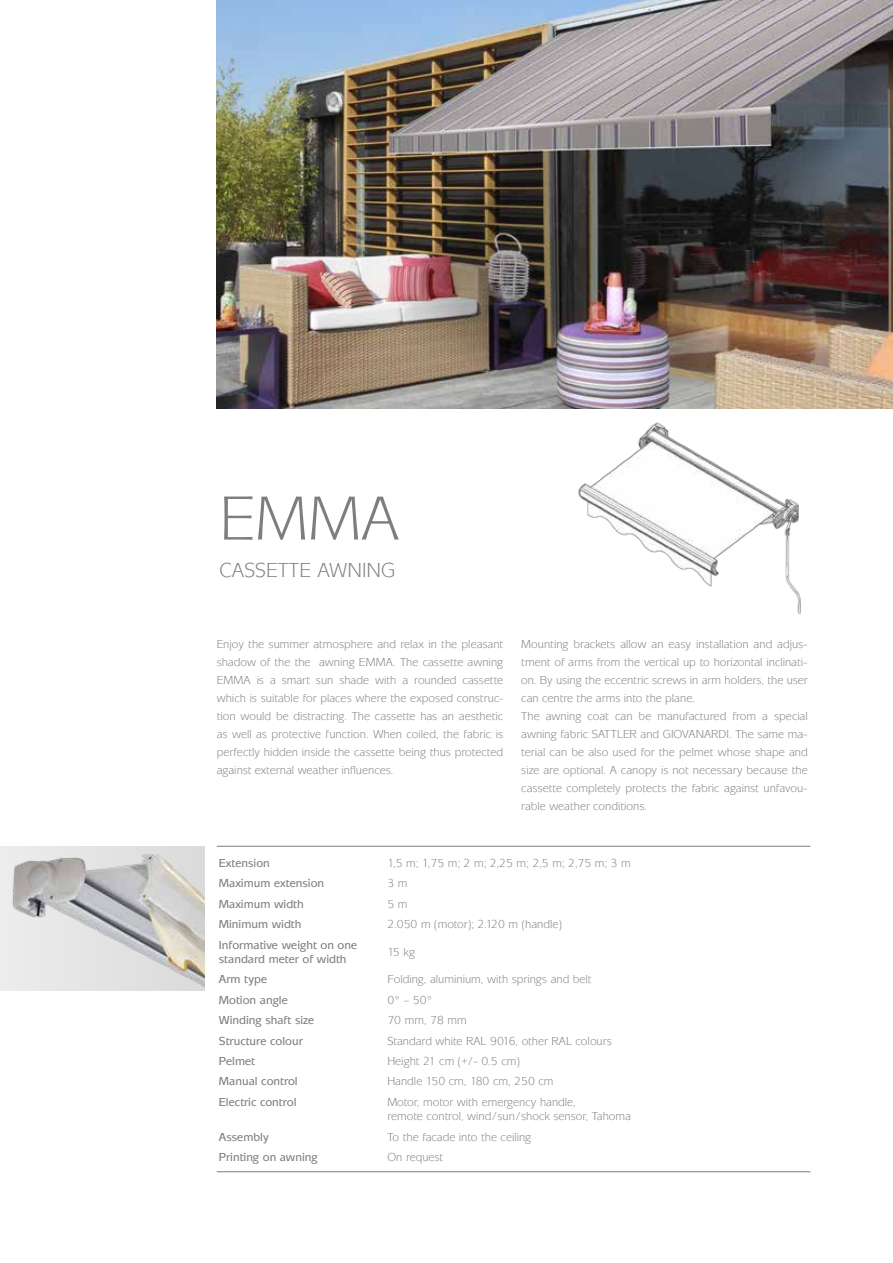
<style>
.page{position:relative;width:893px;height:1263px;background:#fff}
.page>*{position:absolute;margin:0;border:0;box-sizing:border-box;transform-origin:0 0}
.t1{font:64.5px "Mixage Itc TOT";color:#7e7e7d}
.t2{font:21px "Mixage Itc TOT";color:#7e7e7d}
.t3{font:12px/18px "Mixage Itc TOT";color:#7c7b7b}
.t4{font:500 12px/14.4px "Mixage Itc TOT";color:#7c7b7b}
</style>
<div class="page">
<hr style="left:217px;top:846px;width:593px;height:1px;background:#7e7e7d">
<hr style="left:217px;top:1171px;width:593px;height:1px;background:#7e7e7d">
<img style="left:217px;top:0;width:676px;height:408px">
<img style="left:0;top:846px;width:204px;height:145px">
<img style="left:578px;top:422px;width:223px;height:192px">
<h1 class="t1" style="left:219px;top:483px;width:181px">EMMA</h1>
<h2 class="t2" style="left:219px;top:558px;width:178px">CASSETTE AWNING</h2>
<p class="t3" style="left:217px;top:635px;width:288px;text-align:justify">Enjoy the summer atmosphere and relax in the pleasant shadow of the the awning EMMA. The cassette awning EMMA is a smart sun shade with a rounded cassette which is suitable for places where the exposed construc&shy;tion would be distracting. The cassette has an aesthetic as well as protective function. When coiled, the fabric is perfectly hidden inside the cassette being thus protected against external weather influences.</p>
<p class="t3" style="left:521px;top:635px;width:288px">Mounting brackets allow an easy installation and adjus&shy;tment of arms from the vertical up to horizontal inclinati&shy;on. By using the eccentric screws in arm holders, the user can centre the arms into the plane.<br>The awning coat can be manufactured from a special awning fabric SATTLER and GIOVANARDI. The same ma&shy;terial can be also used for the pelmet whose shape and size are optional. A canopy is not necessary because the cassette completely protects the fabric against unfavou&shy;rable weather conditions.</p>
<p class="t4" style="left:219px;top:856px;width:52px">Extension</p>
<p class="t3" style="left:387px;top:854px;width:245px">1,5 m; 1,75 m; 2 m; 2,25 m; 2,5 m; 2,75 m; 3 m</p>
<p class="t4" style="left:219px;top:876px;width:107px">Maximum extension</p>
<p class="t3" style="left:387px;top:875px;width:22px">3 m</p>
<p class="t4" style="left:219px;top:897px;width:86px">Maximum width</p>
<p class="t3" style="left:387px;top:895px;width:22px">5 m</p>
<p class="t4" style="left:219px;top:917px;width:84px">Minimum width</p>
<p class="t3" style="left:387px;top:915px;width:176px">2.050 m (motor); 2.120 m (handle)</p>
<p class="t4" style="left:219px;top:938px;width:140px">Informative weight on one standard meter of width</p>
<p class="t3" style="left:387px;top:943px;width:29px">15 kg</p>
<p class="t4" style="left:219px;top:972px;width:50px">Arm type</p>
<p class="t3" style="left:387px;top:971px;width:206px">Folding, aluminium, with springs and belt</p>
<p class="t4" style="left:219px;top:993px;width:70px">Motion angle</p>
<p class="t3" style="left:387px;top:991px;width:47px">0° – 50°</p>
<p class="t4" style="left:219px;top:1013px;width:97px">Winding shaft size</p>
<p class="t3" style="left:387px;top:1011px;width:81px">70 mm, 78 mm</p>
<p class="t4" style="left:219px;top:1034px;width:85px">Structure colour</p>
<p class="t3" style="left:387px;top:1032px;width:226px">Standard white RAL 9016, other RAL colours</p>
<p class="t4" style="left:219px;top:1054px;width:38px">Pelmet</p>
<p class="t3" style="left:387px;top:1052px;width:134px">Height 21 cm (+/- 0.5 cm)</p>
<p class="t4" style="left:219px;top:1074px;width:80px">Manual control</p>
<p class="t3" style="left:387px;top:1073px;width:168px">Handle 150 cm, 180 cm, 250 cm</p>
<p class="t4" style="left:219px;top:1095px;width:79px">Electric control</p>
<p class="t3" style="left:387px;top:1095px;width:245px;line-height:14.4px">Motor, motor with emergency handle,<br>remote control, wind/sun/shock sensor, Tahoma</p>
<p class="t4" style="left:219px;top:1130px;width:51px">Assembly</p>
<p class="t3" style="left:387px;top:1128px;width:145px">To the facade into the ceiling</p>
<p class="t4" style="left:219px;top:1150px;width:100px">Printing on awning</p>
<p class="t3" style="left:387px;top:1148px;width:57px">On request</p>
</div>
